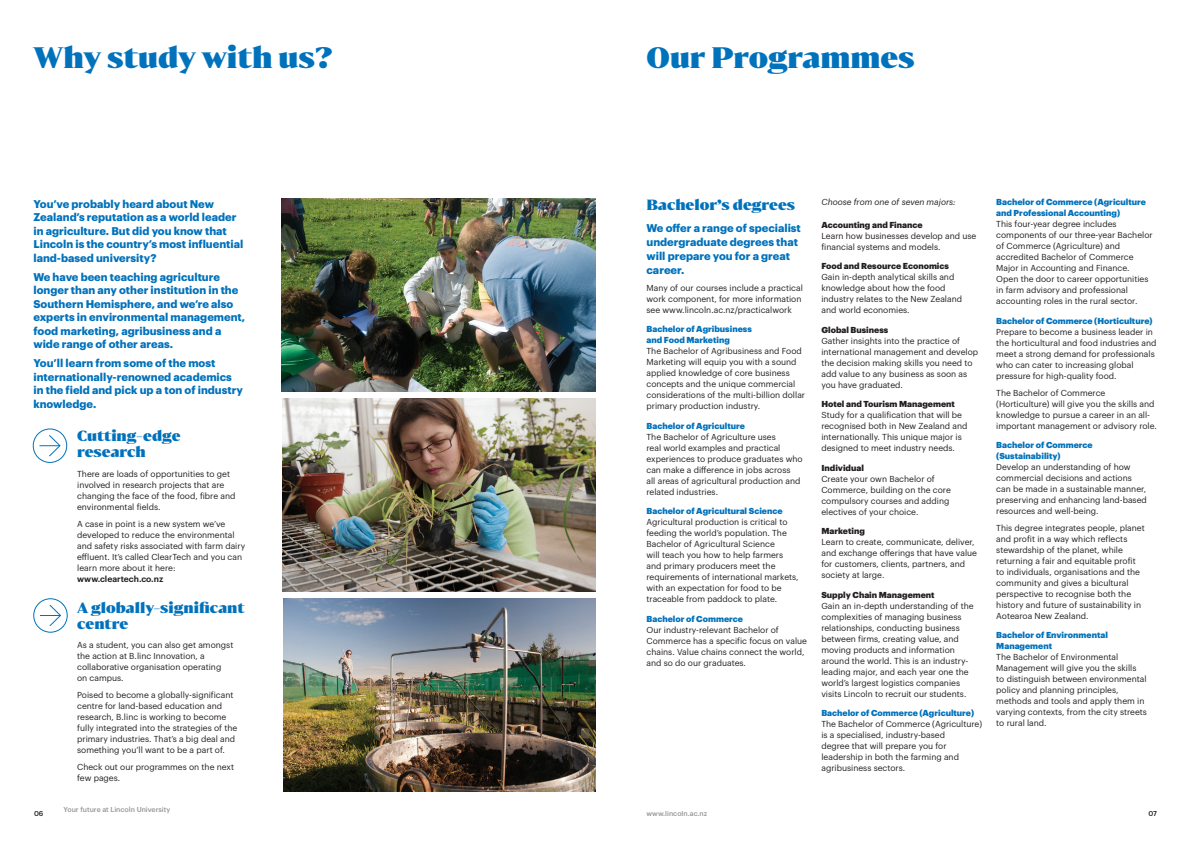
<style>
.page{position:relative;width:1191px;height:842px;background:#fff}
.page>*{position:absolute;margin:0;border:0;box-sizing:border-box;transform-origin:0 0}
.Main_Section_header{font:900 28px "Bw Darius";color:#0072bc}
.Heading_Darius_Black{font:900 14px/16px "Bw Darius";color:#0072bc}
.Introduciton_11_14_B{font:700 11px/13.5px "Graphik";color:#0072bc}
.Body_Text_8_5_11_HAL{font:8.5px/11px "Graphik";color:#231f20}
.Body_Text_8_5_11{font:8.5px/11px "Graphik";color:#231f20}
.Subheading_8_5_11_Bl{font:900 8.5px/11px "Graphik";color:#0072bc}
.Subheading_8_5_11_Bl-2{font:900 8.5px "Graphik";color:#231f20}
.Body_Text_Half-Space{font:8.5px/11px "Graphik";color:#231f20}
.Body_Text_8_5_11_HAL-2{font:italic 8.5px "Graphik";color:#231f20}
.t1{font:500 7px "Graphik";color:#939598}
.t2{font:500 7px "Graphik";color:#231f20}
.s1{font-weight:600}
</style>
<div class="page">
<img style="left:283px;top:598px;width:313px;height:193px">
<img style="left:282px;top:199px;width:314px;height:192px">
<img style="left:282px;top:398px;width:314px;height:193px">
<svg style="left:39px;top:435px;width:22px;height:22px"></svg>
<div style="left:33px;top:429px;width:34px;height:34px;border:1px solid #0072bc;border-radius:50%"></div>
<svg style="left:40px;top:604px;width:21px;height:23px"></svg>
<div style="left:33px;top:598px;width:35px;height:35px;border:1px solid #0072bc;border-radius:50%"></div>
<p class="Main_Section_header" style="left:33px;top:38px;width:301px">Why study with us?</p>
<p class="Main_Section_header" style="left:646px;top:38px;width:270px">Our Programmes</p>
<p class="Introduciton_11_14_B" style="left:33px;top:196px;width:211px">You’ve probably heard about New Zealand’s reputation as a world leader in agriculture. But did you know that Lincoln is the country’s most influential land-based university?</p>
<p class="Introduciton_11_14_B" style="left:33px;top:269px;width:213px">We have been teaching agriculture longer than any other institution in the Southern Hemisphere, and we’re also experts in environmental management, food marketing, agribusiness and a wide range of other areas.</p>
<p class="Introduciton_11_14_B" style="left:33px;top:356px;width:211px">You’ll learn from some of the most internationally-renowned academics in the field and pick up a ton of industry knowledge.</p>
<p class="Heading_Darius_Black" style="left:77px;top:427px;width:105px">Cutting-edge research</p>
<p class="Body_Text_8_5_11_HAL" style="left:77px;top:468px;width:160px">There are loads of opportunities to get involved in research projects that are changing the face of the food, fibre and environmental fields.</p>
<p class="Body_Text_8_5_11_HAL" style="left:77px;top:517px;width:169px">A case in point is a new system we’ve developed to reduce the environmental and safety risks associated with farm dairy effluent. It’s called ClearTech and you can learn more about it here: <span class="s1">www.cleartech.co.nz</span></p>
<p class="Heading_Darius_Black" style="left:77px;top:599px;width:169px">A globally-significant centre</p>
<p class="Body_Text_8_5_11_HAL" style="left:77px;top:639px;width:158px">As a student, you can also get amongst the action at B.linc Innovation, a collaborative organisation operating on campus.</p>
<p class="Body_Text_8_5_11_HAL" style="left:77px;top:689px;width:162px">Poised to become a globally-significant centre for land-based education and research, B.linc is working to become fully integrated into the strategies of the primary industries. That’s a big deal and something you’ll want to be a part of.</p>
<p class="Body_Text_8_5_11_HAL" style="left:77px;top:760px;width:158px">Check out our programmes on the next few pages.</p>
<p class="Heading_Darius_Black" style="left:646px;top:196px;width:150px">Bachelor’s degrees</p>
<p class="Introduciton_11_14_B" style="left:646px;top:220px;width:156px;line-height:14px">We offer a range of specialist undergraduate degrees that will prepare you for a great career.</p>
<p class="Body_Text_Half-Space" style="left:646px;top:282px;width:158px">Many of our courses include a practical work component, for more information see www.lincoln.ac.nz/practicalwork</p>
<p class="Subheading_8_5_11_Bl" style="left:646px;top:323px;width:107px">Bachelor of Agribusiness and Food Marketing</p>
<p class="Body_Text_8_5_11_HAL" style="left:646px;top:345px;width:160px">The Bachelor of Agribusiness and Food Marketing will equip you with a sound applied knowledge of core business concepts and the unique commercial considerations of the multi-billion dollar primary production industry.</p>
<p class="Subheading_8_5_11_Bl" style="left:646px;top:419px;width:100px">Bachelor of Agriculture</p>
<p class="Body_Text_8_5_11_HAL" style="left:646px;top:431px;width:158px">The Bachelor of Agriculture uses<br>real world examples and practical experiences to produce graduates who can make a difference in jobs across<br>all areas of agricultural production and related industries.</p>
<p class="Subheading_8_5_11_Bl" style="left:646px;top:505px;width:137px">Bachelor of Agricultural Science</p>
<p class="Body_Text_8_5_11_HAL" style="left:646px;top:516px;width:154px">Agricultural production is critical to feeding the world’s population. The Bachelor of Agricultural Science<br>will teach you how to help farmers and primary producers meet the requirements of international markets, with an expectation for food to be traceable from paddock to plate.</p>
<p class="Subheading_8_5_11_Bl" style="left:646px;top:612px;width:98px">Bachelor of Commerce</p>
<p class="Body_Text_8_5_11" style="left:646px;top:624px;width:162px">Our industry-relevant Bachelor of Commerce has a specific focus on value chains. Value chains connect the world, and so do our graduates.</p>
<p class="t1" style="left:64px;top:804px;width:108px">Your future at Lincoln University</p>
<p class="t2" style="left:34px;top:809px;width:11px">06</p>
<p class="t1" style="left:646px;top:809px;width:62px">www.lincoln.ac.nz</p>
<p class="Body_Text_8_5_11_HAL-2" style="left:821px;top:196px;width:136px">Choose from one of seven majors:</p>
<p class="Subheading_8_5_11_Bl-2" style="left:821px;top:218px;width:103px">Accounting and Finance</p>
<p class="Body_Text_8_5_11_HAL" style="left:821px;top:229px;width:156px">Learn how businesses develop and use financial systems and models.</p>
<p class="Subheading_8_5_11_Bl-2" style="left:821px;top:259px;width:129px">Food and Resource Economics</p>
<p class="Body_Text_8_5_11_HAL" style="left:821px;top:271px;width:142px">Gain in-depth analytical skills and knowledge about how the food industry relates to the New Zealand and world economies.</p>
<p class="Subheading_8_5_11_Bl-2" style="left:821px;top:323px;width:68px">Global Business</p>
<p class="Body_Text_8_5_11_HAL" style="left:821px;top:334px;width:158px">Gather insights into the practice of international management and develop the decision making skills you need to add value to any business as soon as you have graduated.</p>
<p class="Subheading_8_5_11_Bl-2" style="left:821px;top:397px;width:135px">Hotel and Tourism Management</p>
<p class="Body_Text_8_5_11_HAL" style="left:821px;top:409px;width:148px">Study for a qualification that will be recognised both in New Zealand and internationally. This unique major is designed to meet industry needs.</p>
<p class="Subheading_8_5_11_Bl-2" style="left:821px;top:461px;width:44px">Individual</p>
<p class="Body_Text_8_5_11_HAL" style="left:821px;top:472px;width:131px">Create your own Bachelor of<br>Commerce, building on the core compulsory courses and adding electives of your choice.</p>
<p class="Subheading_8_5_11_Bl-2" style="left:821px;top:524px;width:45px">Marketing</p>
<p class="Body_Text_8_5_11_HAL" style="left:821px;top:536px;width:157px">Learn to create, communicate, deliver, and exchange offerings that have value for customers, clients, partners, and society at large.</p>
<p class="Subheading_8_5_11_Bl-2" style="left:821px;top:588px;width:115px">Supply Chain Management</p>
<p class="Body_Text_8_5_11_HAL" style="left:821px;top:599px;width:154px">Gain an in-depth understanding of the complexities of managing business relationships, conducting business between firms, creating value, and moving products and information around the world. This is an industry&shy;leading major, and each year one the world’s largest logistics companies visits Lincoln to recruit our students.</p>
<p class="Subheading_8_5_11_Bl" style="left:821px;top:707px;width:154px">Bachelor of Commerce (Agriculture)</p>
<p class="Body_Text_8_5_11_HAL" style="left:821px;top:718px;width:162px">The Bachelor of Commerce (Agriculture) is a specialised, industry-based<br>degree that will prepare you for leadership in both the farming and agribusiness sectors.</p>
<p class="Subheading_8_5_11_Bl" style="left:996px;top:196px;width:151px">Bachelor of Commerce (Agriculture and Professional Accounting)</p>
<p class="Body_Text_8_5_11" style="left:996px;top:218px;width:158px">This four-year degree includes components of our three-year Bachelor of Commerce (Agriculture) and accredited Bachelor of Commerce Major in Accounting and Finance.</p>
<p class="Body_Text_8_5_11_HAL" style="left:996px;top:273px;width:154px">Open the door to career opportunities in farm advisory and professional accounting roles in the rural sector.</p>
<p class="Subheading_8_5_11_Bl" style="left:996px;top:314px;width:158px">Bachelor of Commerce (Horticulture)</p>
<p class="Body_Text_8_5_11_HAL" style="left:996px;top:326px;width:162px">Prepare to become a business leader in the horticultural and food industries and meet a strong demand for professionals who can cater to increasing global pressure for high-quality food.</p>
<p class="Body_Text_8_5_11_HAL" style="left:996px;top:386px;width:162px">The Bachelor of Commerce (Horticulture) will give you the skills and knowledge to pursue a career in an all&shy;important management or advisory role.</p>
<p class="Subheading_8_5_11_Bl" style="left:996px;top:439px;width:98px">Bachelor of Commerce (Sustainability)</p>
<p class="Body_Text_8_5_11" style="left:996px;top:461px;width:152px">Develop an understanding of how commercial decisions and actions can be made in a sustainable manner, preserving and enhancing land-based resources and well-being.</p>
<p class="Body_Text_8_5_11" style="left:996px;top:521px;width:150px">This degree integrates people, planet and profit in a way which reflects stewardship of the planet, while returning a fair and equitable profit to individuals, organisations and the community and gives a bicultural perspective to recognise both the history and future of sustainability in Aotearoa New Zealand.</p>
<p class="Subheading_8_5_11_Bl" style="left:996px;top:629px;width:113px">Bachelor of Environmental<br>Management</p>
<p class="Body_Text_8_5_11_HAL" style="left:996px;top:651px;width:152px">The Bachelor of Environmental<br>Management will give you the skills<br>to distinguish between environmental policy and planning principles, methods and tools and apply them in varying contexts, from the city streets to rural land.</p>
<p class="t2" style="left:1148px;top:809px;width:10px">07</p>
</div>
